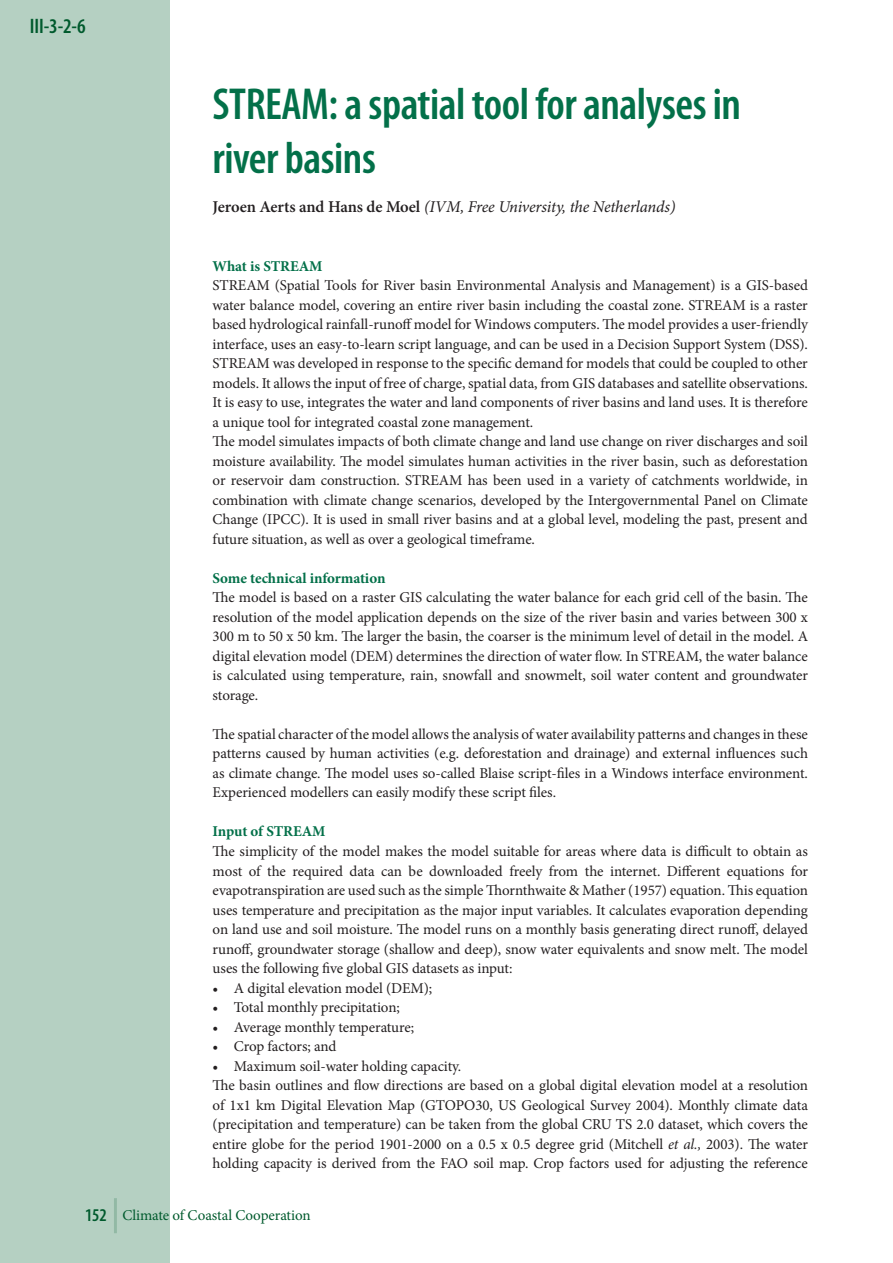
<style>
.page{position:relative;width:893px;height:1263px;background:#fff}
.page>*{position:absolute;margin:0;border:0;box-sizing:border-box;transform-origin:0 0}
.t1{font:600 condensed 45px/54px "Myriad Pro";letter-spacing:-.01em;color:#037049}
.t2{font:600 condensed 21px "Myriad Pro";color:#005a2d}
.t3{font:italic 16.5px "Minion Pro";letter-spacing:-.01em;color:#231f20}
.t4{font:15px/19.5px "Minion Pro";letter-spacing:-.005em;color:#231f20;text-align:justify}
.t5{font:700 15px "Minion Pro";letter-spacing:-.005em;color:#037049}
.t6{font:15px "Minion Pro";letter-spacing:-.005em;color:#005a2d}
.s1{font-weight:600;font-style:normal}
.s2{font-style:italic}
.s3{font-family:"Myriad Pro";font-weight:600;font-stretch:condensed;font-size:18px}
</style>
<div class="page">
<div style="left:0;top:0;width:170px;height:1263px;background:#b5d0c2"></div>
<hr style="left:114px;top:1198px;width:3px;height:35px;background:#005a2d">
<h2 class="t2" style="left:30px;top:13px;width:57px">III-3-2-6</h2>
<h1 class="t1" style="left:213px;top:76px;width:530px">STREAM: a spatial tool for analyses in river basins</h1>
<p class="t3" style="left:213px;top:196px;width:464px"><span class="s1">Jeroen Aerts and Hans de Moel</span> (IVM, Free University, the Netherlands)</p>
<p class="t5" style="left:213px;top:256px;width:111px">What is STREAM</p>
<p class="t4" style="left:213px;top:276px;width:597px;text-align:left">STREAM (Spatial Tools for River basin Environmental Analysis and Management) is a GIS-based water balance model, covering an entire river basin including the coastal zone. STREAM is a raster based hydrological rainfall-runoff model for Windows computers. The model provides a user-friendly interface, uses an easy-to-learn script language, and can be used in a Decision Support System (DSS).<br>STREAM was developed in response to the specific demand for models that could be coupled to other models. It allows the input of free of charge, spatial data, from GIS databases and satellite observations.<br>It is easy to use, integrates the water and land components of river basins and land uses. It is therefore a unique tool for integrated coastal zone management.<br>The model simulates impacts of both climate change and land use change on river discharges and soil moisture availability. The model simulates human activities in the river basin, such as deforestation or reservoir dam construction. STREAM has been used in a variety of catchments worldwide, in combination with climate change scenarios, developed by the Intergovernmental Panel on Climate Change (IPCC). It is used in small river basins and at a global level, modeling the past, present and future situation, as well as over a geological timeframe.</p>
<p class="t5" style="left:213px;top:568px;width:174px">Some technical information</p>
<p class="t4" style="left:213px;top:588px;width:597px">The model is based on a raster GIS calculating the water balance for each grid cell of the basin. The resolution of the model application depends on the size of the river basin and varies between 300 x 300 m to 50 x 50 km. The larger the basin, the coarser is the minimum level of detail in the model. A digital elevation model (DEM) determines the direction of water flow. In STREAM, the water balance is calculated using temperature, rain, snowfall and snowmelt, soil water content and groundwater storage.</p>
<p class="t4" style="left:213px;top:724px;width:597px">The spatial character of the model allows the analysis of water availability patterns and changes in these patterns caused by human activities (e.g. deforestation and drainage) and external influences such as climate change. The model uses so-called Blaise script-files in a Windows interface environment.<br>Experienced modellers can easily modify these script files.</p>
<p class="t5" style="left:213px;top:821px;width:114px">Input of STREAM</p>
<p class="t4" style="left:213px;top:841px;width:597px">The simplicity of the model makes the model suitable for areas where data is difficult to obtain as most of the required data can be downloaded freely from the internet. Different equations for evapotranspiration are used such as the simple Thornthwaite &amp; Mather (1957) equation. This equation uses temperature and precipitation as the major input variables. It calculates evaporation depending on land use and soil moisture. The model runs on a monthly basis generating direct runoff, delayed runoff, groundwater storage (shallow and deep), snow water equivalents and snow melt. The model uses the following five global GIS datasets as input:</p>
<p class="t4" style="left:213px;top:978px;width:221px">• A digital elevation model (DEM);</p>
<p class="t4" style="left:213px;top:997px;width:189px">• Total monthly precipitation;</p>
<p class="t4" style="left:213px;top:1017px;width:203px">• Average monthly temperature;</p>
<p class="t4" style="left:213px;top:1036px;width:125px">• Crop factors; and</p>
<p class="t4" style="left:213px;top:1056px;width:597px;text-align:left">• Maximum soil-water holding capacity.<br>The basin outlines and flow directions are based on a global digital elevation model at a resolution of 1x1 km Digital Elevation Map (GTOPO30, US Geological Survey 2004). Monthly climate data (precipitation and temperature) can be taken from the global CRU TS 2.0 dataset, which covers the entire globe for the period 1901-2000 on a 0.5 x 0.5 degree grid (Mitchell <span class="s2">et al.,</span> 2003). The water holding capacity is derived from the FAO soil map. Crop factors used for adjusting the reference</p>
<p class="t6" style="left:85px;top:1205px;width:227px"><span class="s3">152</span> Climate of Coastal Cooperation</p>
</div>
